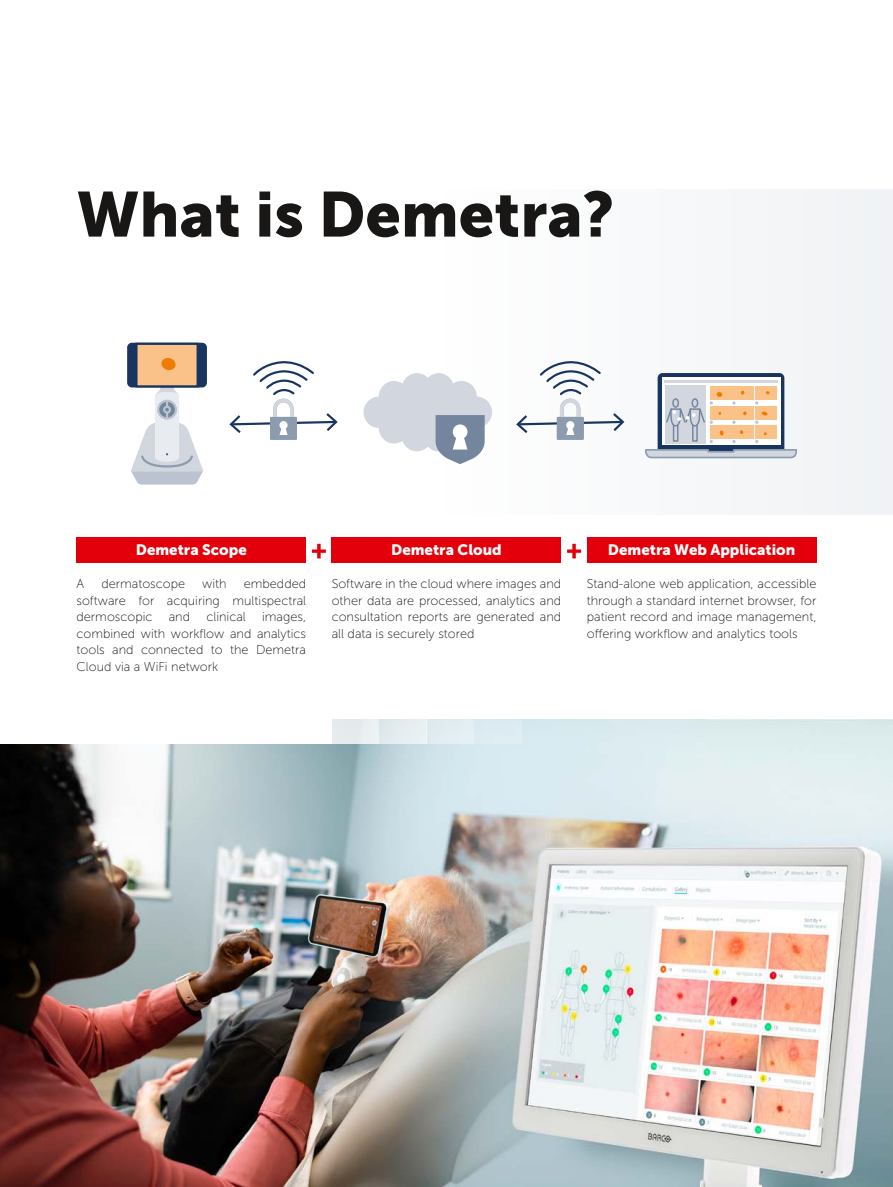
<style>
.page{position:relative;width:893px;height:1187px;background:#fff}
.page>*{position:absolute;margin:0;border:0;box-sizing:border-box;transform-origin:0 0}
.t1{font:63px "Museo Sans 900";color:#181716}
.t2{font:15px "Museo Sans 900";color:#fff}
.t3{font:12.75px/16.5px "Museo Sans 100";color:#181716;text-align:justify}
</style>
<div class="page">
<img style="left:0;top:719px;width:893px;height:467px">
<div style="left:0;top:719px;width:332px;height:24px;background:#fff"></div>
<div style="left:332px;top:719px;width:47px;height:24px;background:#e6ecee"></div>
<div style="left:379px;top:719px;width:48px;height:24px;background:#e5edf1"></div>
<div style="left:427px;top:719px;width:47px;height:24px;background:#e1edf1"></div>
<div style="left:474px;top:719px;width:48px;height:24px;background:#dcecf2"></div>
<div style="left:446px;top:189px;width:447px;height:325px;background:#f7f8f9"></div>
<div style="left:332px;top:537px;width:229px;height:25px;background:#e3000b"></div>
<div style="left:587px;top:537px;width:229px;height:25px;background:#e3000b"></div>
<div style="left:77px;top:537px;width:229px;height:25px;background:#e3000b"></div>
<svg style="left:312px;top:543px;width:14px;height:15px"></svg>
<svg style="left:567px;top:543px;width:14px;height:15px"></svg>
<div style="left:128px;top:344px;width:78px;height:42px;background:#18355f;border-radius:4px"></div>
<div style="left:127px;top:343px;width:80px;height:44px;border:2px solid #18355f;border-radius:4px"></div>
<div style="left:136px;top:344px;width:62px;height:42px;background:#fac189"></div>
<div style="left:135px;top:343px;width:64px;height:44px;border:2px solid #18355f"></div>
<svg style="left:128px;top:386px;width:78px;height:99px"></svg>
<svg style="left:364px;top:373px;width:128px;height:91px"></svg>
<svg style="left:229px;top:361px;width:109px;height:78px"></svg>
<div style="left:557px;top:417px;width:27px;height:22px;background:#8c9bae"></div>
<svg style="left:516px;top:361px;width:108px;height:74px"></svg>
<svg style="left:161px;top:358px;width:15px;height:12px"></svg>
<svg style="left:645px;top:373px;width:153px;height:86px"></svg>
<h1 class="t1" style="left:77px;top:179px;width:539px">What is Demetra?</h1>
<p class="t2" style="left:136px;top:541px;width:112px">Demetra Scope</p>
<p class="t3" style="left:77px;top:575px;width:9px">A</p>
<p class="t3" style="left:101px;top:575px;width:85px">dermatoscope</p>
<p class="t3" style="left:202px;top:575px;width:26px">with</p>
<p class="t3" style="left:77px;top:575px;width:231px;text-indent:167px">embedded software for acquiring multispectral dermoscopic</p>
<p class="t3" style="left:77px;top:608px;width:231px;text-indent:186px">images, combined with workflow and analytics tools and connected to the Demetra Cloud via a WiFi network</p>
<p class="t3" style="left:169px;top:608px;width:23px">and</p>
<p class="t3" style="left:206px;top:608px;width:41px">clinical</p>
<p class="t2" style="left:391px;top:541px;width:112px">Demetra Cloud</p>
<p class="t3" style="left:332px;top:575px;width:231px">Software in the cloud where images and other data are processed, analytics and consultation reports are generated and all data is securely stored</p>
<p class="t2" style="left:608px;top:541px;width:189px">Demetra Web Application</p>
<p class="t3" style="left:587px;top:575px;width:231px">Stand-alone web application, accessible through a standard internet browser, for patient record and image management, offering workflow and analytics tools</p>
</div>
